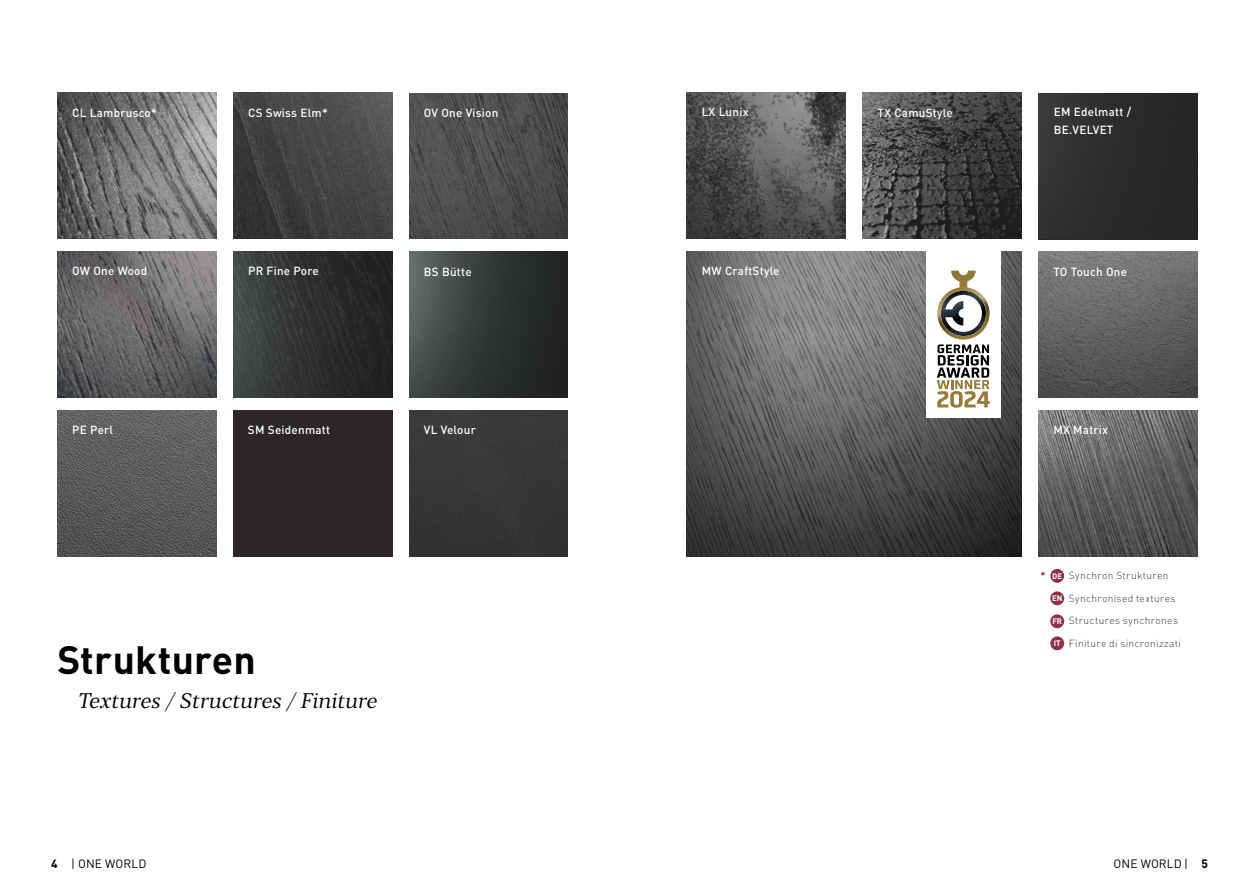
<style>
.page{position:relative;width:1259px;height:893px;background:#fff}
.page>*{position:absolute;margin:0;border:0;box-sizing:border-box;transform-origin:0 0}
.t1{font:700 39px "DIN Pro";color:#000}
.t2{font:italic 21px "Blacker Pro Tx";letter-spacing:-.01em;color:#000}
.t3{font:500 13.5px "DIN Next LT Pro";color:#8e314c}
.t4{font:12px "DIN Pro";letter-spacing:.01em;color:#000}
.t5{font:500 11.7px/18px "DIN Pro";letter-spacing:.02em;color:#fff}
.t6{font:300 10.2px "DIN Pro";letter-spacing:.035em;color:#3c3c3b}
.s1{font-weight:700;font-size:7.95px;color:#fff}
.s2{font-weight:700}
</style>
<div class="page">
<div style="left:1050px;top:569px;width:14px;height:14px;background:#8e314c;border-radius:50%"></div>
<div style="left:1050px;top:591px;width:14px;height:14px;background:#8e314c;border-radius:50%"></div>
<div style="left:1050px;top:614px;width:14px;height:14px;background:#8e314c;border-radius:50%"></div>
<div style="left:1050px;top:636px;width:14px;height:14px;background:#8e314c;border-radius:50%"></div>
<img style="left:233px;top:93px;width:159px;height:146px">
<img style="left:57px;top:93px;width:159px;height:146px">
<img style="left:409px;top:93px;width:159px;height:146px">
<img style="left:233px;top:251px;width:159px;height:146px">
<img style="left:57px;top:251px;width:159px;height:146px">
<img style="left:862px;top:93px;width:159px;height:146px">
<img style="left:687px;top:251px;width:334px;height:305px">
<img style="left:1038px;top:252px;width:159px;height:145px">
<img style="left:1038px;top:411px;width:159px;height:145px">
<img style="left:687px;top:93px;width:158px;height:146px">
<img style="left:57px;top:410px;width:159px;height:146px">
<img style="left:409px;top:252px;width:159px;height:145px">
<div style="left:233px;top:410px;width:159px;height:146px;background:#2a2726"></div>
<div style="left:409px;top:410px;width:159px;height:147px;background:#373736"></div>
<img style="left:1038px;top:93px;width:159px;height:146px">
<div style="left:926px;top:251px;width:74px;height:167px;background:#fff"></div>
<svg style="left:936px;top:271px;width:53px;height:137px"></svg>
<p class="t5" style="left:72px;top:103px;width:86px">CL Lambrusco*</p>
<p class="t5" style="left:248px;top:103px;width:81px">CS Swiss Elm*</p>
<p class="t5" style="left:424px;top:103px;width:76px">OV One Vision</p>
<p class="t5" style="left:701px;top:103px;width:48px">LX Lunix</p>
<p class="t5" style="left:877px;top:103px;width:77px">TX CamuStyle</p>
<p class="t5" style="left:1053px;top:103px;width:79px">EM Edelmatt /<br>BE.VELVET</p>
<p class="t5" style="left:72px;top:262px;width:76px">OW One Wood</p>
<p class="t5" style="left:248px;top:261px;width:72px">PR Fine Pore</p>
<p class="t5" style="left:424px;top:262px;width:49px">BS Bütte</p>
<p class="t5" style="left:702px;top:261px;width:79px">MW CraftStyle</p>
<p class="t5" style="left:1053px;top:262px;width:75px">TO Touch One</p>
<p class="t5" style="left:72px;top:421px;width:42px">PE Perl</p>
<p class="t5" style="left:248px;top:421px;width:84px">SM Seidenmatt</p>
<p class="t5" style="left:424px;top:421px;width:53px">VL Velour</p>
<p class="t5" style="left:1053px;top:421px;width:56px">MX Matrix</p>
<h1 class="t1" style="left:57px;top:633px;width:200px">Strukturen</h1>
<h2 class="t2" style="left:78px;top:688px;width:300px">Textures / Structures / Finiture</h2>
<p class="t3" style="left:1040px;top:569px;width:6px">*</p>
<p class="t6" style="left:1052px;top:569px;width:118px"><span class="s1">DE</span> Synchron Strukturen</p>
<p class="t6" style="left:1052px;top:591px;width:125px"><span class="s1">EN</span> Synchronised textures</p>
<p class="t6" style="left:1052px;top:614px;width:127px"><span class="s1">FR</span> Structures synchrones</p>
<p class="t6" style="left:1053px;top:636px;width:129px"><span class="s1">IT</span> Finiture di sincronizzati</p>
<p class="t4" style="left:51px;top:856px;width:97px"><span class="s2">4</span> | ONE WORLD</p>
<p class="t4" style="left:1113px;top:855px;width:96px">ONE WORLD | <span class="s2">5</span></p>
</div>
